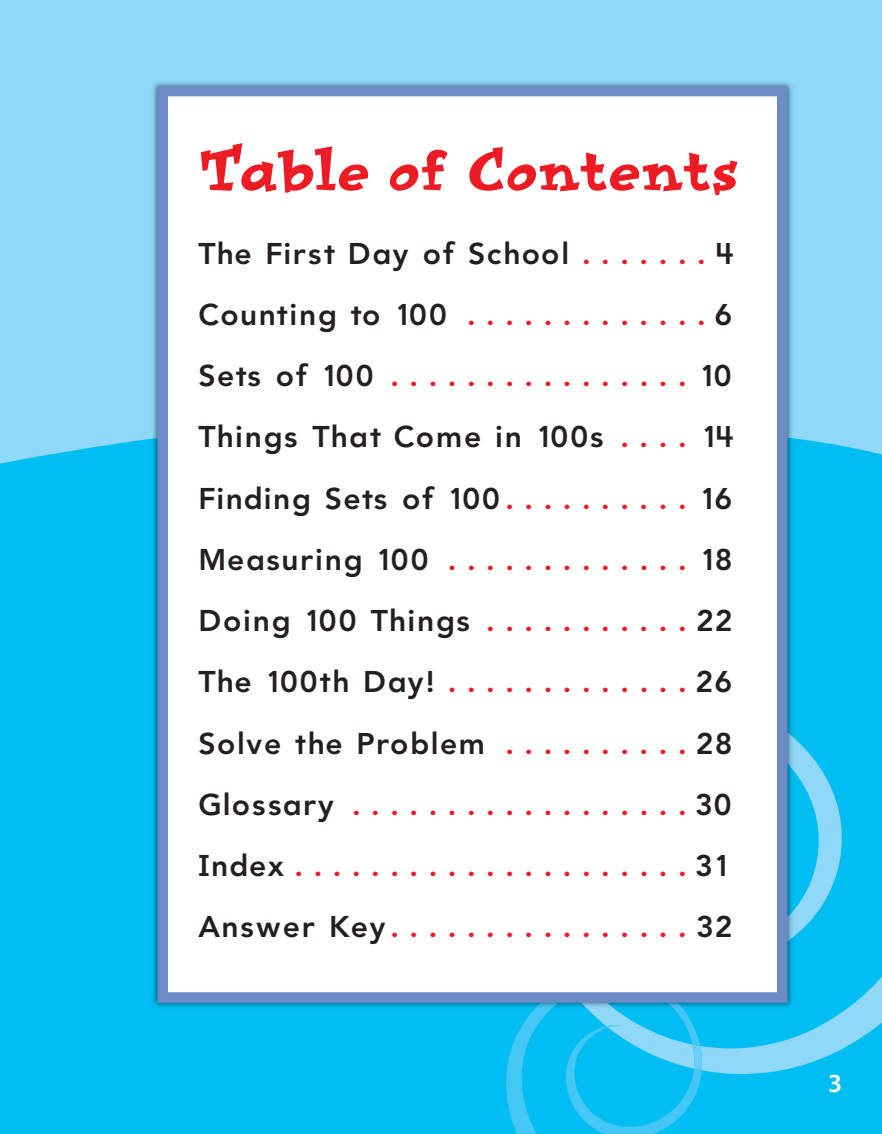
<style>
.page{position:relative;width:882px;height:1134px;background:#fff}
.page>*{position:absolute;margin:0;border:0;box-sizing:border-box;transform-origin:0 0}
.t1{font:63px "Improv ICG Regular";letter-spacing:-.01em;color:#ed1c24}
.t2{font:29.75px/61.2px "HM Avenir";letter-spacing:-.005em;color:#231f20}
.t3{font:600 26.25px "Myriad Pro";color:#fff}
.s1{color:#ed1c24}
</style>
<div class="page">
<div style="left:0;top:283px;width:882px;height:851px;background:#00bdf2"></div>
<svg style="left:506px;top:738px;width:376px;height:396px"></svg>
<svg style="left:0;top:275px;width:882px;height:189px;background:#83d5f7"></svg>
<div style="left:0;top:0;width:882px;height:275px;background:#8fd8f8"></div>
<img style="left:151px;top:439px;width:643px;height:570px">
<img style="left:788px;top:712px;width:6px;height:248px">
<img style="left:573px;top:1003px;width:11px;height:6px">
<img style="left:584px;top:1003px;width:99px;height:6px">
<img style="left:535px;top:1003px;width:38px;height:6px">
<img style="left:151px;top:82px;width:643px;height:357px">
<div style="left:158px;top:86px;width:630px;height:917px;background:#fff"></div>
<h1 class="t1" style="left:198px;top:148px;width:542px">Table of Contents</h1>
<p class="t2" style="left:198px;top:225px;width:537px">The First Day of School <span class="s1">. . . . . . .</span> 4<br>Counting to 100 <span class="s1">. . . . . . . . . . . . .</span> 6<br>Sets of 100 <span class="s1">. . . . . . . . . . . . . . . .</span> 10<br>Things That Come in 100s <span class="s1">. . . .</span> 14<br>Finding Sets of 100 <span class="s1">. . . . . . . . . .</span> 16<br>Measuring 100 <span class="s1">. . . . . . . . . . . . .</span> 18<br>Doing 100 Things <span class="s1">. . . . . . . . . . .</span> 22<br>The 100th Day! <span class="s1">. . . . . . . . . . . . .</span> 26<br>Solve the Problem <span class="s1">. . . . . . . . . .</span> 28<br>Glossary <span class="s1">. . . . . . . . . . . . . . . . . .</span> 30<br>Index <span class="s1">. . . . . . . . . . . . . . . . . . . . .</span> 31<br>Answer Key <span class="s1">. . . . . . . . . . . . . . . .</span> 32</p>
<p class="t3" style="left:828px;top:1073px;width:16px">3</p>
</div>
